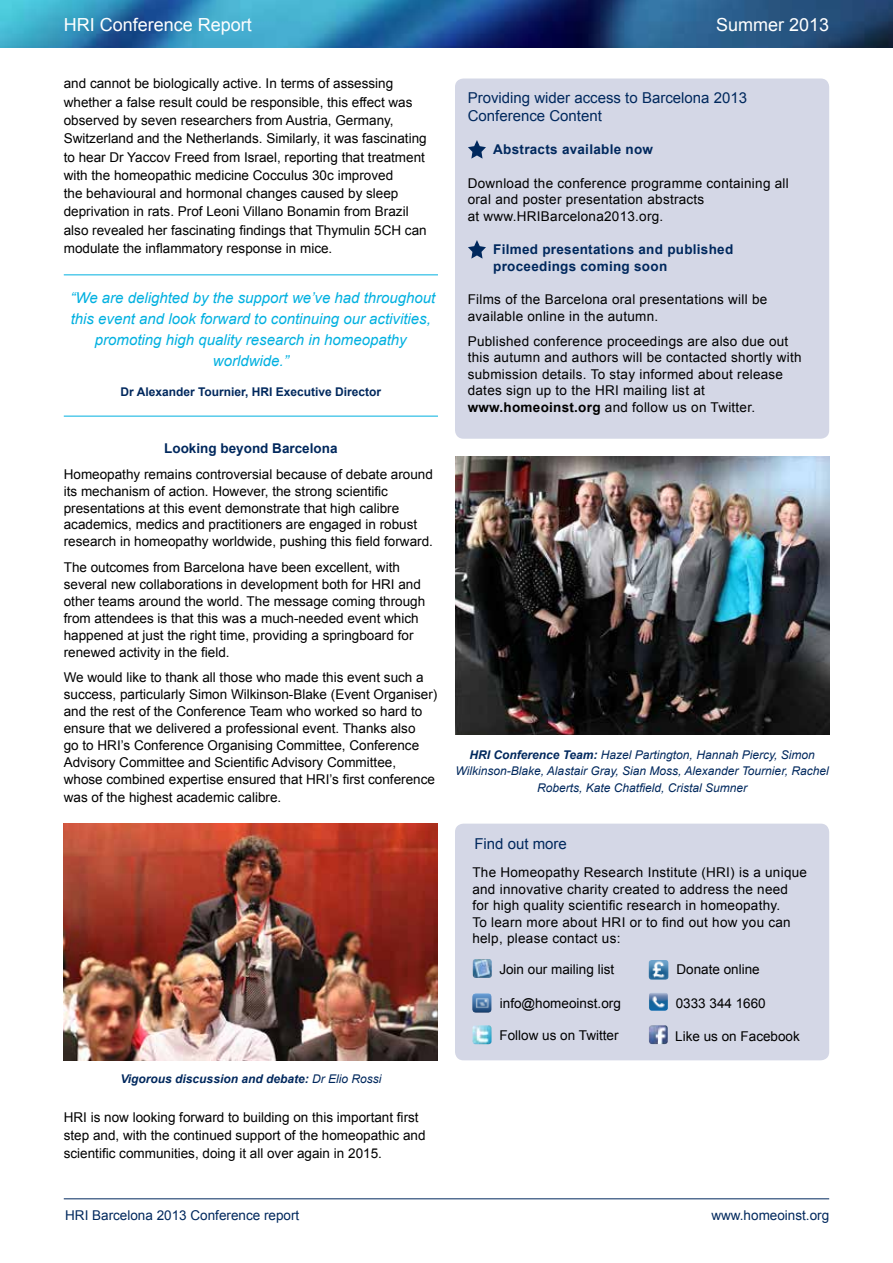
<style>
.page{position:relative;width:893px;height:1263px;background:#fff}
.page>*{position:absolute;margin:0;border:0;box-sizing:border-box;transform-origin:0 0}
.t1{font:18px "Arial";color:#fff}
.t2{font:italic 15px/21px "Arial";color:#00b0e0;text-align:center}
.t3{font:15px/18px "Arial";color:#00285d}
.t4{font:13.5px/17px "Arial";color:#000}
.t5{font:13.5px/16.5px "Arial";letter-spacing:.02em;color:#000}
.t6{font:700 13.5px/16.5px "Arial";letter-spacing:.02em;color:#00285d}
.t7{font:13.5px "Arial";color:#00285d}
.t8{font:700 13.5px "Arial";color:#00285d}
.t9{font:italic 12px/16.5px "Arial";color:#00285d;text-align:center}
.t10{font:700 12px "Arial";color:#00285d}
.t11{font:italic 700 12px "Arial";color:#00285d}
.s1{font-weight:400}
.s2{font-weight:700}
</style>
<div class="page">
<hr style="left:64px;top:1198px;width:765px;height:1px;background:#00285d">
<img style="left:0;top:0;width:893px;height:47px">
<img style="left:455px;top:456px;width:374px;height:279px">
<hr style="left:64px;top:274px;width:374px;height:1px;background:#00b0e0">
<hr style="left:64px;top:416px;width:374px;height:1px;background:#00b0e0">
<div style="left:455px;top:824px;width:374px;height:236px;background:#d4d7e6;border-radius:9px"></div>
<img style="left:472px;top:1025px;width:20px;height:19px">
<img style="left:649px;top:1025px;width:19px;height:19px">
<img style="left:472px;top:993px;width:19px;height:19px">
<img style="left:649px;top:960px;width:19px;height:20px">
<img style="left:649px;top:993px;width:19px;height:18px">
<img style="left:473px;top:959px;width:19px;height:19px">
<div style="left:455px;top:78px;width:374px;height:361px;background:#d4d7e6;border-radius:9px"></div>
<svg style="left:468px;top:140px;width:18px;height:19px"></svg>
<svg style="left:468px;top:240px;width:18px;height:19px"></svg>
<img style="left:64px;top:824px;width:374px;height:236px">
<h1 class="t1" style="left:64px;top:13px;width:190px">HRI Conference Report</h1>
<p class="t4" style="left:64px;top:75px;width:364px;line-height:18.3px">and cannot be biologically active. In terms of assessing whether a false result could be responsible, this effect was observed by seven researchers from Austria, Germany, Switzerland and the Netherlands. Similarly, it was fascinating to hear Dr Yaccov Freed from Israel, reporting that treatment with the homeopathic medicine Cocculus 30c improved<br>the behavioural and hormonal changes caused by sleep deprivation in rats. Prof Leoni Villano Bonamin from Brazil also revealed her fascinating findings that Thymulin 5CH can modulate the inflammatory response in mice.</p>
<p class="t2" style="left:70px;top:287px;width:366px">“We are delighted by the support we’ve had throughout this event and look forward to continuing our activities, promoting high quality research in homeopathy worldwide.”</p>
<p class="t10" style="left:120px;top:383px;width:262px">Dr Alexander Tournier, HRI Executive Director</p>
<p class="t8" style="left:164px;top:439px;width:175px">Looking beyond Barcelona</p>
<p class="t4" style="left:64px;top:465px;width:371px">Homeopathy remains controversial because of debate around its mechanism of action. However, the strong scientific presentations at this event demonstrate that high calibre academics, medics and practitioners are engaged in robust research in homeopathy worldwide, pushing this field forward.</p>
<p class="t4" style="left:64px;top:559px;width:363px">The outcomes from Barcelona have been excellent, with several new collaborations in development both for HRI and other teams around the world. The message coming through from attendees is that this was a much-needed event which happened at just the right time, providing a springboard for renewed activity in the field.</p>
<p class="t4" style="left:64px;top:669px;width:375px">We would like to thank all those who made this event such a success, particularly Simon Wilkinson-Blake (Event Organiser) and the rest of the Conference Team who worked so hard to ensure that we delivered a professional event. Thanks also<br>go to HRI’s Conference Organising Committee, Conference Advisory Committee and Scientific Advisory Committee, whose combined expertise ensured that HRI’s first conference</p>
<p class="t4" style="left:64px;top:789px;width:219px">was of the highest academic calibre.</p>
<p class="t11" style="left:120px;top:1071px;width:262px">Vigorous discussion and debate: <span class="s1">Dr Elio Rossi</span></p>
<p class="t4" style="left:64px;top:1108px;width:363px;line-height:18.3px">HRI is now looking forward to building on this important first step and, with the continued support of the homeopathic and scientific communities, doing it all over again in 2015.</p>
<h1 class="t1" style="left:716px;top:13px;width:115px">Summer 2013</h1>
<p class="t3" style="left:468px;top:89px;width:281px">Providing wider access to Barcelona 2013<br>Conference Content</p>
<p class="t6" style="left:493px;top:142px;width:161px">Abstracts available now</p>
<p class="t5" style="left:468px;top:175px;width:323px">Download the conference programme containing all oral and poster presentation abstracts<br>at www.HRIBarcelona2013.org.</p>
<p class="t6" style="left:493px;top:242px;width:241px">Filmed presentations and published proceedings coming soon</p>
<p class="t5" style="left:468px;top:292px;width:301px">Films of the Barcelona oral presentations will be available online in the autumn.</p>
<p class="t5" style="left:468px;top:333px;width:335px">Published conference proceedings are also due out this autumn and authors will be contacted shortly with submission details. To stay informed about release dates sign up to the HRI mailing list at <span class="s2">www.homeoinst.org</span> and follow us on Twitter.</p>
<p class="t9" style="left:455px;top:746px;width:375px"><span class="s2">HRI Conference Team:</span> Hazel Partington, Hannah Piercy, Simon<br>Wilkinson-Blake, Alastair Gray, Sian Moss, Alexander Tournier, Rachel<br>Roberts, Kate Chatfield, Cristal Sumner</p>
<p class="t3" style="left:474px;top:835px;width:94px">Find out more</p>
<p class="t5" style="left:472px;top:864px;width:336px">The Homeopathy Research Institute (HRI) is a unique and innovative charity created to address the need for high quality scientific research in homeopathy.<br>To learn more about HRI or to find out how you can help, please contact us:</p>
<p class="t4" style="left:499px;top:961px;width:116px">Join our mailing list</p>
<p class="t4" style="left:676px;top:961px;width:85px">Donate online</p>
<p class="t4" style="left:500px;top:994px;width:123px">info@homeoinst.org</p>
<p class="t4" style="left:676px;top:994px;width:92px">0333 344 1660</p>
<p class="t4" style="left:499px;top:1027px;width:121px">Follow us on Twitter</p>
<p class="t4" style="left:675px;top:1028px;width:126px">Like us on Facebook</p>
<p class="t7" style="left:65px;top:1206px;width:236px">HRI Barcelona 2013 Conference report</p>
<p class="t7" style="left:711px;top:1206px;width:119px">www.homeoinst.org</p>
</div>
